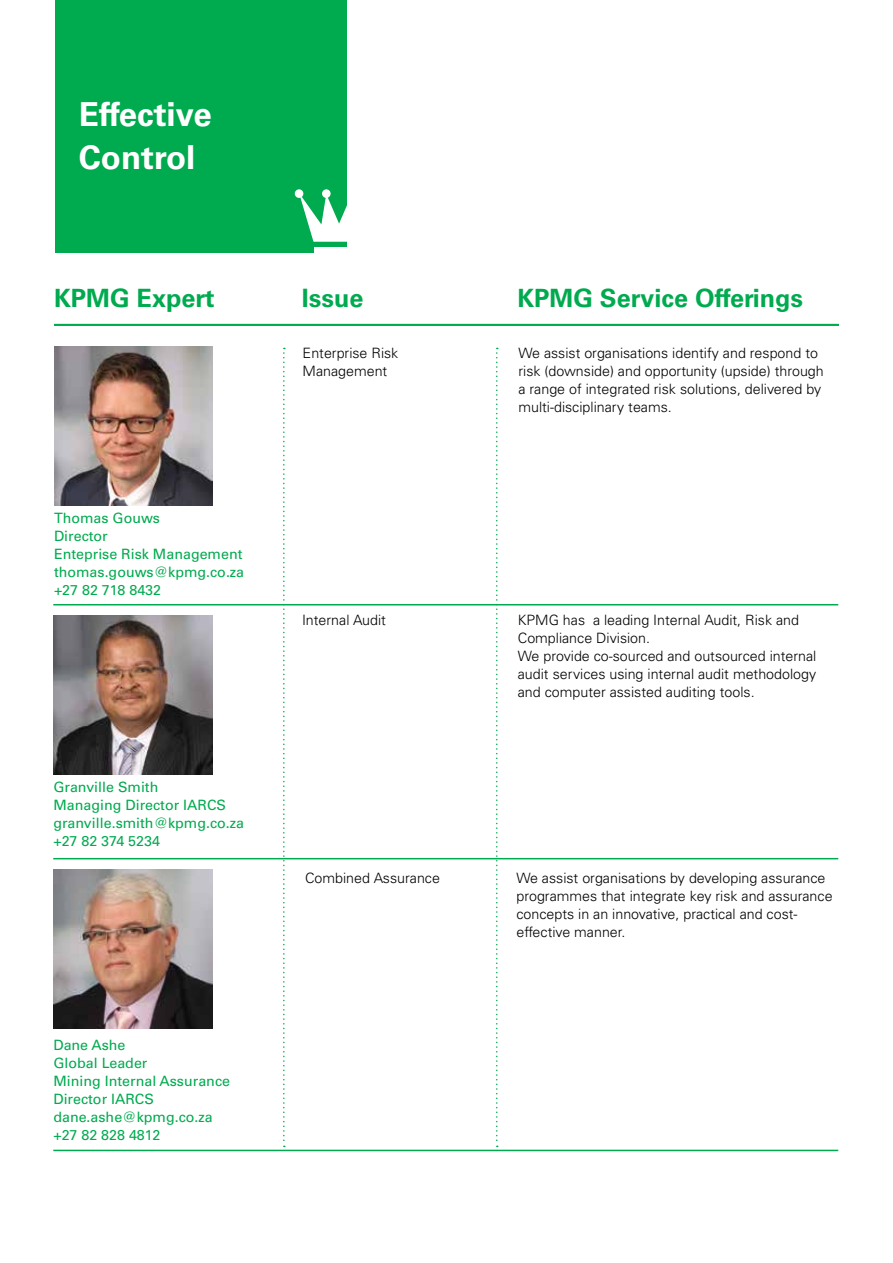
<style>
.page{position:relative;width:893px;height:1263px;background:#fff}
.page>*{position:absolute;margin:0;border:0;box-sizing:border-box;transform-origin:0 0}
.t1{font:700 33px/43.5px "Univers LT Std";color:#fff}
.t2{font:700 25.2px "Univers LT Std";color:#00aa4f}
.t3{font:300 14.25px/18px "Univers LT Std";color:#000}
.t4{font:14.25px/18px "Univers LT Std";color:#00aa4f}
</style>
<div class="page">
<img style="left:54px;top:347px;width:159px;height:158px">
<hr style="left:54px;top:324px;width:785px;height:2px;background:#00aa4f">
<svg style="left:283px;top:348px;width:2px;height:799px"></svg>
<svg style="left:496px;top:348px;width:2px;height:799px"></svg>
<div style="left:56px;top:0;width:291px;height:253px;background:#00aa4f"></div>
<div style="left:295px;top:189px;width:8px;height:9px;background:#fff;border-radius:50%"></div>
<div style="left:322px;top:189px;width:9px;height:9px;background:#fff;border-radius:50%"></div>
<svg style="left:299px;top:193px;width:48px;height:49px"></svg>
<div style="left:314px;top:247px;width:49px;height:7px;background:#fff"></div>
<img style="left:53px;top:615px;width:159px;height:159px">
<img style="left:53px;top:869px;width:159px;height:159px">
<hr style="left:53px;top:604px;width:785px;height:1px;background:#00aa4f">
<hr style="left:53px;top:858px;width:785px;height:1px;background:#00aa4f">
<hr style="left:53px;top:1150px;width:785px;height:1px;background:#00aa4f">
<h1 class="t1" style="left:79px;top:92px;width:134px">Effective<br>Control</h1>
<h2 class="t2" style="left:54px;top:284px;width:162px">KPMG Expert</h2>
<h2 class="t2" style="left:302px;top:284px;width:63px">Issue</h2>
<h2 class="t2" style="left:517px;top:284px;width:287px">KPMG Service Offerings</h2>
<p class="t3" style="left:518px;top:344px;width:307px">We assist organisations identify and respond to risk (downside) and opportunity (upside) through a range of integrated risk solutions, delivered by multi-disciplinary teams.</p>
<p class="t3" style="left:303px;top:344px;width:97px">Enterprise Risk<br>Management</p>
<p class="t4" style="left:54px;top:509px;width:192px">Thomas Gouws<br>Director<br>Enteprise Risk Management thomas.gouws@kpmg.co.za +27 82 718 8432</p>
<p class="t4" style="left:53px;top:778px;width:192px">Granville Smith<br>Managing Director IARCS granville.smith@kpmg.co.za +27 82 374 5234</p>
<p class="t4" style="left:53px;top:1036px;width:178px">Dane Ashe<br>Global Leader<br>Mining Internal Assurance<br>Director IARCS dane.ashe@kpmg.co.za +27 82 828 4812</p>
<p class="t3" style="left:302px;top:611px;width:86px">Internal Audit</p>
<p class="t3" style="left:518px;top:611px;width:300px">KPMG has a leading Internal Audit, Risk and Compliance Division.<br>We provide co-sourced and outsourced internal audit services using internal audit methodology and computer assisted auditing tools.</p>
<p class="t3" style="left:305px;top:869px;width:136px">Combined Assurance</p>
<p class="t3" style="left:516px;top:869px;width:318px">We assist organisations by developing assurance programmes that integrate key risk and assurance concepts in an innovative, practical and cost&shy;effective manner.</p>
</div>
